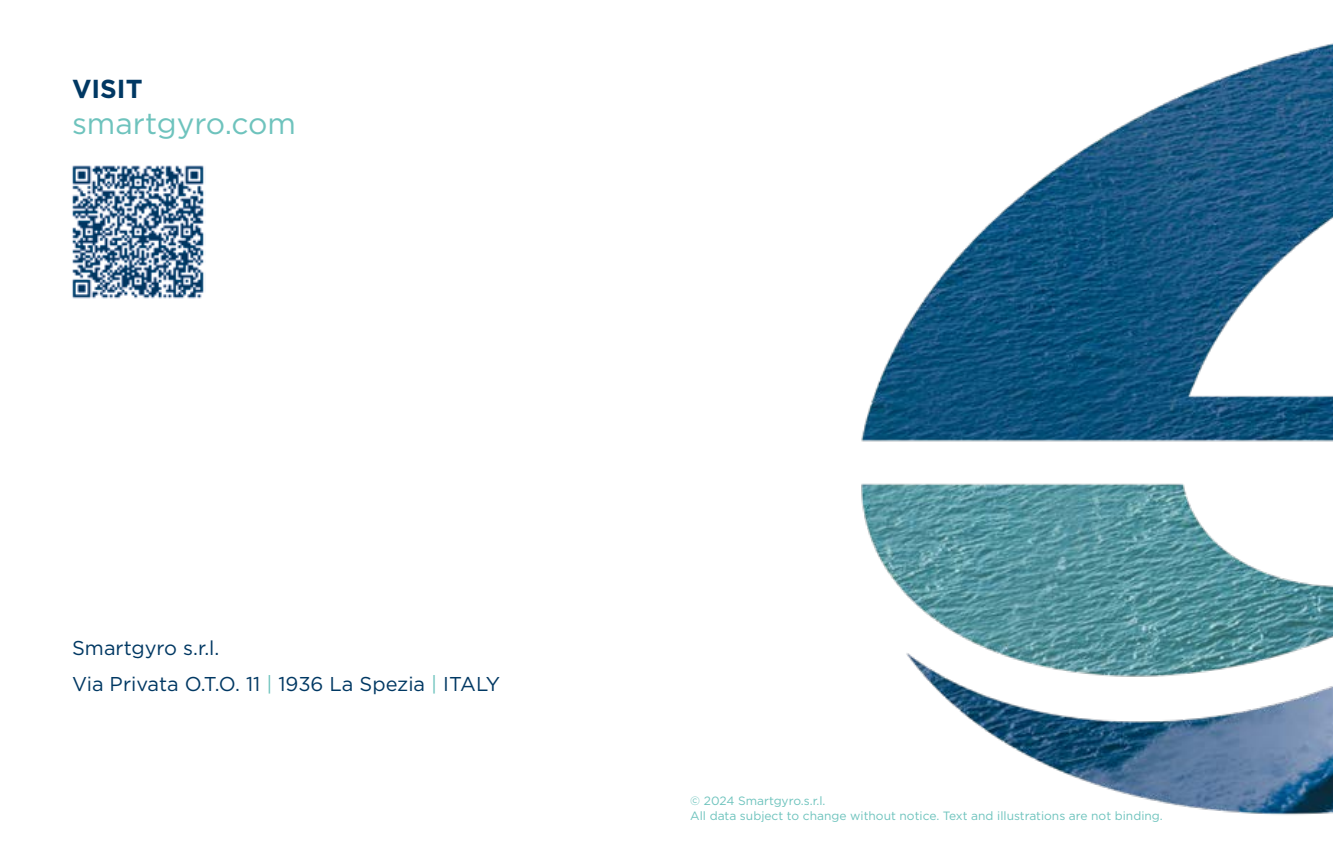
<style>
.page{position:relative;width:1333px;height:851px;background:#fff}
.page>*{position:absolute;margin:0;border:0;box-sizing:border-box;transform-origin:0 0}
.t1{font:30px "Gotham";color:#6ec3bd}
.t2{font:700 26px "Gotham";color:#003863}
.t3{font:20px/36px "Gotham";color:#003863}
.t4{font:12px/14.4px "Gotham";color:#6ec3bd}
.s1{color:#6ec3bd}
</style>
<div class="page">
<img style="left:861px;top:43px;width:471px;height:772px">
<img style="left:72px;top:165px;width:132px;height:134px">
<h2 class="t2" style="left:72px;top:71px;width:72px">VISIT</h2>
<h1 class="t1" style="left:72px;top:104px;width:225px">smartgyro.com</h1>
<h3 class="t3" style="left:72px;top:629px;width:429px">Smartgyro s.r.l.<br>Via Privata O.T.O. 11 <span class="s1">|</span> 1936 La Spezia <span class="s1">|</span> ITALY</h3>
<p class="t4" style="left:690px;top:793px;width:474px">© 2024 Smartgyro.s.r.l.<br>All data subject to change without notice. Text and illustrations are not binding.</p>
</div>
